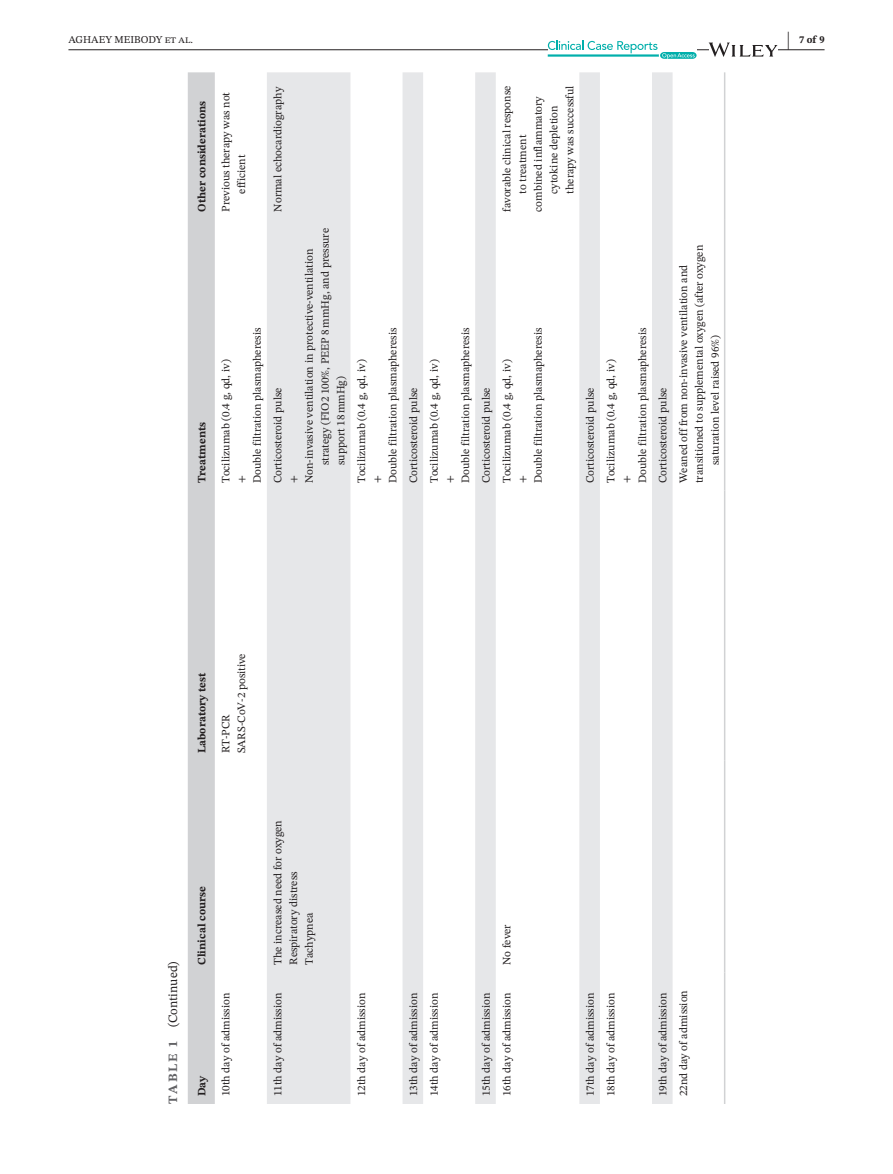
<style>
.page{position:relative;width:893px;height:1174px;background:#fff}
.page>*{position:absolute;margin:0;border:0;box-sizing:border-box;transform-origin:0 0}
.t1{font:700 21px "STIX Two Text";color:#231f20;scale:.42 1}
.t2{font:12.75px "STIX Two Text";color:#231f20}
.t3{font:11.25px/15.8px "STIX Two Text";color:#231f20}
.t4{font:700 11.25px "STIX Two Text";color:#231f20}
.t5{font:11.25px "STIX";color:#231f20}
.t6{font:10.5px "STIX Two Text";color:#231f20}
.t7{font:700 10.5px "STIX Two Text";color:#231f20}
.s1{font-weight:700;color:#636366}
</style>
<div class="page">
<hr style="left:68px;top:49px;width:756px;height:1px;background:#231f20">
<svg style="left:548px;top:41px;width:149px;height:18px"></svg>
<svg style="left:709px;top:43px;width:68px;height:14px"></svg>
<div style="left:188px;top:72px;width:27px;height:1032px;background:#d1d2d4"></div>
<svg style="left:267px;top:72px;width:406px;height:1032px"></svg>
<hr style="left:724px;top:972px;width:1px;height:132px;background:#d1d2d4">
<hr style="left:724px;top:761px;width:1px;height:211px;background:#d1d2d4">
<hr style="left:724px;top:490px;width:1px;height:270px;background:#d1d2d4">
<hr style="left:724px;top:219px;width:1px;height:271px;background:#d1d2d4">
<hr style="left:724px;top:72px;width:1px;height:147px;background:#d1d2d4">
<h1 class="t1" style="left:787px;top:24px;width:8px">|</h1>
<p class="t6" style="left:68px;top:32px;width:126px">AGHAEY MEIBODY et al.</p>
<p class="t7" style="left:799px;top:32px;width:27px">7 of 9</p>
<p class="t4" style="left:194px;top:211px;width:112px;rotate:-90deg">Other considerations</p>
<p class="t4" style="left:194px;top:483px;width:63px;rotate:-90deg">Treatments</p>
<p class="t3" style="left:218px;top:194px;width:103px;text-indent:-18px;rotate:-90deg">Previous therapy was not efficient</p>
<p class="t3" style="left:249px;top:483px;width:157px;rotate:-90deg">Double filtration plasmapheresis</p>
<p class="t3" style="left:218px;top:483px;width:125px;rotate:-90deg">Tocilizumab (0.4 g, qd, iv)</p>
<p class="t5" style="left:234px;top:483px;width:9px;rotate:-90deg">+</p>
<p class="t3" style="left:270px;top:212px;width:126px;rotate:-90deg">Normal echocardiography</p>
<p class="t3" style="left:301px;top:465px;width:239px;text-indent:-18px;rotate:-90deg">Non-invasive ventilation in protective-ventilation strategy (FIO2 100%, PEEP 8mmHg, and pressure support 18mmHg)</p>
<p class="t3" style="left:270px;top:483px;width:97px;rotate:-90deg">Corticosteroid pulse</p>
<p class="t5" style="left:286px;top:483px;width:9px;rotate:-90deg">+</p>
<p class="t3" style="left:385px;top:483px;width:157px;rotate:-90deg">Double filtration plasmapheresis</p>
<p class="t3" style="left:353px;top:483px;width:125px;rotate:-90deg">Tocilizumab (0.4 g, qd, iv)</p>
<p class="t5" style="left:369px;top:483px;width:9px;rotate:-90deg">+</p>
<p class="t3" style="left:405px;top:483px;width:97px;rotate:-90deg">Corticosteroid pulse</p>
<p class="t3" style="left:458px;top:483px;width:157px;rotate:-90deg">Double filtration plasmapheresis</p>
<p class="t3" style="left:426px;top:483px;width:125px;rotate:-90deg">Tocilizumab (0.4 g, qd, iv)</p>
<p class="t5" style="left:442px;top:483px;width:9px;rotate:-90deg">+</p>
<p class="t3" style="left:562px;top:194px;width:110px;rotate:-90deg">therapy was successful</p>
<p class="t3" style="left:499px;top:212px;width:127px;rotate:-90deg">favorable clinical response</p>
<p class="t3" style="left:530px;top:212px;width:117px;rotate:-90deg">combined inflammatory</p>
<p class="t3" style="left:546px;top:194px;width:90px;rotate:-90deg">cytokine depletion</p>
<p class="t3" style="left:514px;top:194px;width:60px;rotate:-90deg">to treatment</p>
<p class="t3" style="left:478px;top:483px;width:97px;rotate:-90deg">Corticosteroid pulse</p>
<p class="t3" style="left:530px;top:483px;width:157px;rotate:-90deg">Double filtration plasmapheresis</p>
<p class="t3" style="left:499px;top:483px;width:125px;rotate:-90deg">Tocilizumab (0.4 g, qd, iv)</p>
<p class="t5" style="left:515px;top:483px;width:9px;rotate:-90deg">+</p>
<p class="t3" style="left:582px;top:483px;width:97px;rotate:-90deg">Corticosteroid pulse</p>
<p class="t3" style="left:634px;top:483px;width:157px;rotate:-90deg">Double filtration plasmapheresis</p>
<p class="t3" style="left:603px;top:483px;width:125px;rotate:-90deg">Tocilizumab (0.4 g, qd, iv)</p>
<p class="t5" style="left:619px;top:483px;width:9px;rotate:-90deg">+</p>
<p class="t3" style="left:655px;top:483px;width:97px;rotate:-90deg">Corticosteroid pulse</p>
<p class="t3" style="left:691px;top:483px;width:240px;rotate:-90deg">transitioned to supplemental oxygen (after oxygen</p>
<p class="t3" style="left:675px;top:483px;width:220px;rotate:-90deg">Weaned off from non-invasive ventilation and</p>
<p class="t3" style="left:707px;top:465px;width:132px;rotate:-90deg">saturation level raised 96%)</p>
<p class="t4" style="left:194px;top:753px;width:82px;rotate:-90deg">Laboratory test</p>
<p class="t3" style="left:218px;top:753px;width:101px;rotate:-90deg">RT-PCR<br>SARS-CoV-2 positive</p>
<p class="t2" style="left:164px;top:1104px;width:144px;rotate:-90deg"><span class="s1">TABLE 1</span> (Continued)</p>
<p class="t4" style="left:194px;top:965px;width:80px;rotate:-90deg">Clinical course</p>
<p class="t4" style="left:194px;top:1096px;width:22px;rotate:-90deg">Day</p>
<p class="t3" style="left:218px;top:1096px;width:105px;rotate:-90deg">10th day of admission</p>
<p class="t3" style="left:270px;top:965px;width:146px;rotate:-90deg">The increased need for oxygen<br>Respiratory distress<br>Tachypnea</p>
<p class="t3" style="left:270px;top:1096px;width:105px;rotate:-90deg">11th day of admission</p>
<p class="t3" style="left:353px;top:1096px;width:105px;rotate:-90deg">12th day of admission</p>
<p class="t3" style="left:405px;top:1096px;width:105px;rotate:-90deg">13th day of admission</p>
<p class="t3" style="left:426px;top:1096px;width:105px;rotate:-90deg">14th day of admission</p>
<p class="t3" style="left:499px;top:965px;width:42px;rotate:-90deg">No fever</p>
<p class="t3" style="left:478px;top:1096px;width:105px;rotate:-90deg">15th day of admission</p>
<p class="t3" style="left:499px;top:1096px;width:105px;rotate:-90deg">16th day of admission</p>
<p class="t3" style="left:582px;top:1096px;width:105px;rotate:-90deg">17th day of admission</p>
<p class="t3" style="left:603px;top:1096px;width:105px;rotate:-90deg">18th day of admission</p>
<p class="t3" style="left:655px;top:1096px;width:105px;rotate:-90deg">19th day of admission</p>
<p class="t3" style="left:675px;top:1096px;width:108px;rotate:-90deg">22nd day of admission</p>
</div>
